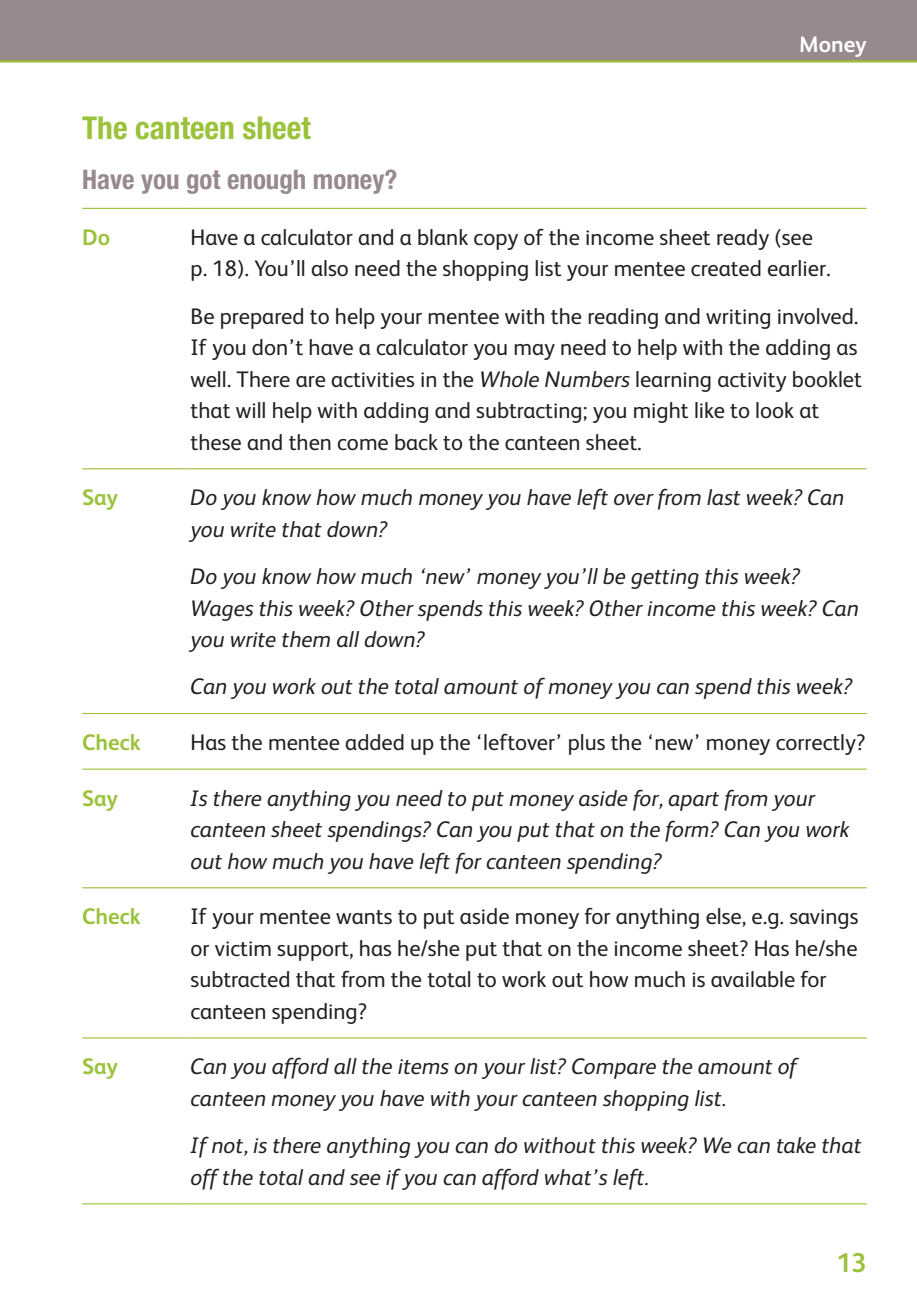
<style>
.page{position:relative;width:917px;height:1313px;background:#fff}
.page>*{position:absolute;margin:0;border:0;box-sizing:border-box;transform-origin:0 0}
.t1{font:700 condensed 31.5px "Helvetica Neue";color:#9ac23b}
.t2{font:700 condensed 27px "Helvetica Neue";color:#97898c}
.t3{font:700 27px "FS Albert";color:#9ac23b}
.t4{font:22.5px/31.5px "FS Albert";color:#231f20}
.t5{font:italic 22.5px/31.5px "FS Albert";color:#231f20}
.t6{font:700 22.5px "FS Albert";color:#9ac23b}
.t7{font:700 22.5px "FS Albert";color:#fff}
.s1{font-style:italic}
</style>
<div class="page">
<div style="left:0;top:0;width:917px;height:63px;background:#97898c"></div>
<hr style="left:82px;top:713px;width:109px;height:1px;background:#9ac23b">
<hr style="left:191px;top:713px;width:676px;height:1px;background:#9ac23b">
<hr style="left:82px;top:1203px;width:109px;height:1px;background:#9ac23b">
<hr style="left:191px;top:1203px;width:676px;height:1px;background:#9ac23b">
<hr style="left:82px;top:208px;width:109px;height:1px;background:#9ac23b">
<hr style="left:191px;top:208px;width:676px;height:1px;background:#9ac23b">
<hr style="left:82px;top:468px;width:109px;height:1px;background:#9ac23b">
<hr style="left:191px;top:468px;width:676px;height:1px;background:#9ac23b">
<hr style="left:82px;top:768px;width:109px;height:1px;background:#9ac23b">
<hr style="left:191px;top:768px;width:676px;height:1px;background:#9ac23b">
<hr style="left:82px;top:887px;width:109px;height:1px;background:#9ac23b">
<hr style="left:191px;top:887px;width:676px;height:1px;background:#9ac23b">
<hr style="left:82px;top:1037px;width:109px;height:1px;background:#9ac23b">
<hr style="left:191px;top:1037px;width:676px;height:1px;background:#9ac23b">
<p class="t7" style="left:799px;top:29px;width:69px">Money</p>
<h1 class="t1" style="left:82px;top:108px;width:230px">The canteen sheet</h1>
<p class="t2" style="left:82px;top:163px;width:317px">Have you got enough money?</p>
<p class="t6" style="left:82px;top:222px;width:29px">Do</p>
<p class="t4" style="left:191px;top:220px;width:642px">Have a calculator and a blank copy of the income sheet ready (see p. 18). You’ll also need the shopping list your mentee created earlier.</p>
<p class="t4" style="left:191px;top:299px;width:673px">Be prepared to help your mentee with the reading and writing involved.<br>If you don’t have a calculator you may need to help with the adding as well. There are activities in the <span class="s1">Whole Numbers</span> learning activity booklet that will help with adding and subtracting; you might like to look at these and then come back to the canteen sheet.</p>
<p class="t6" style="left:82px;top:482px;width:37px">Say</p>
<p class="t5" style="left:191px;top:480px;width:655px">Do you know how much money you have left over from last week? Can you write that down?</p>
<p class="t5" style="left:191px;top:559px;width:670px">Do you know how much ‘new’ money you’ll be getting this week?<br>Wages this week? Other spends this week? Other income this week? Can you write them all down?</p>
<p class="t5" style="left:191px;top:669px;width:663px">Can you work out the total amount of money you can spend this week?</p>
<p class="t6" style="left:82px;top:727px;width:60px">Check</p>
<p class="t4" style="left:191px;top:725px;width:676px">Has the mentee added up the ‘leftover’ plus the ‘new’ money correctly?</p>
<p class="t6" style="left:82px;top:782px;width:37px">Say</p>
<p class="t5" style="left:191px;top:781px;width:660px">Is there anything you need to put money aside for, apart from your canteen sheet spendings? Can you put that on the form? Can you work out how much you have left for canteen spending?</p>
<p class="t6" style="left:82px;top:901px;width:60px">Check</p>
<p class="t4" style="left:191px;top:899px;width:669px">If your mentee wants to put aside money for anything else, e.g. savings or victim support, has he/she put that on the income sheet? Has he/she subtracted that from the total to work out how much is available for canteen spending?</p>
<p class="t6" style="left:82px;top:1051px;width:37px">Say</p>
<p class="t5" style="left:191px;top:1049px;width:608px">Can you afford all the items on your list? Compare the amount of canteen money you have with your canteen shopping list.</p>
<p class="t5" style="left:191px;top:1128px;width:672px">If not, is there anything you can do without this week? We can take that off the total and see if you can afford what’s left.</p>
<p class="t3" style="left:836px;top:1243px;width:32px">13</p>
</div>
